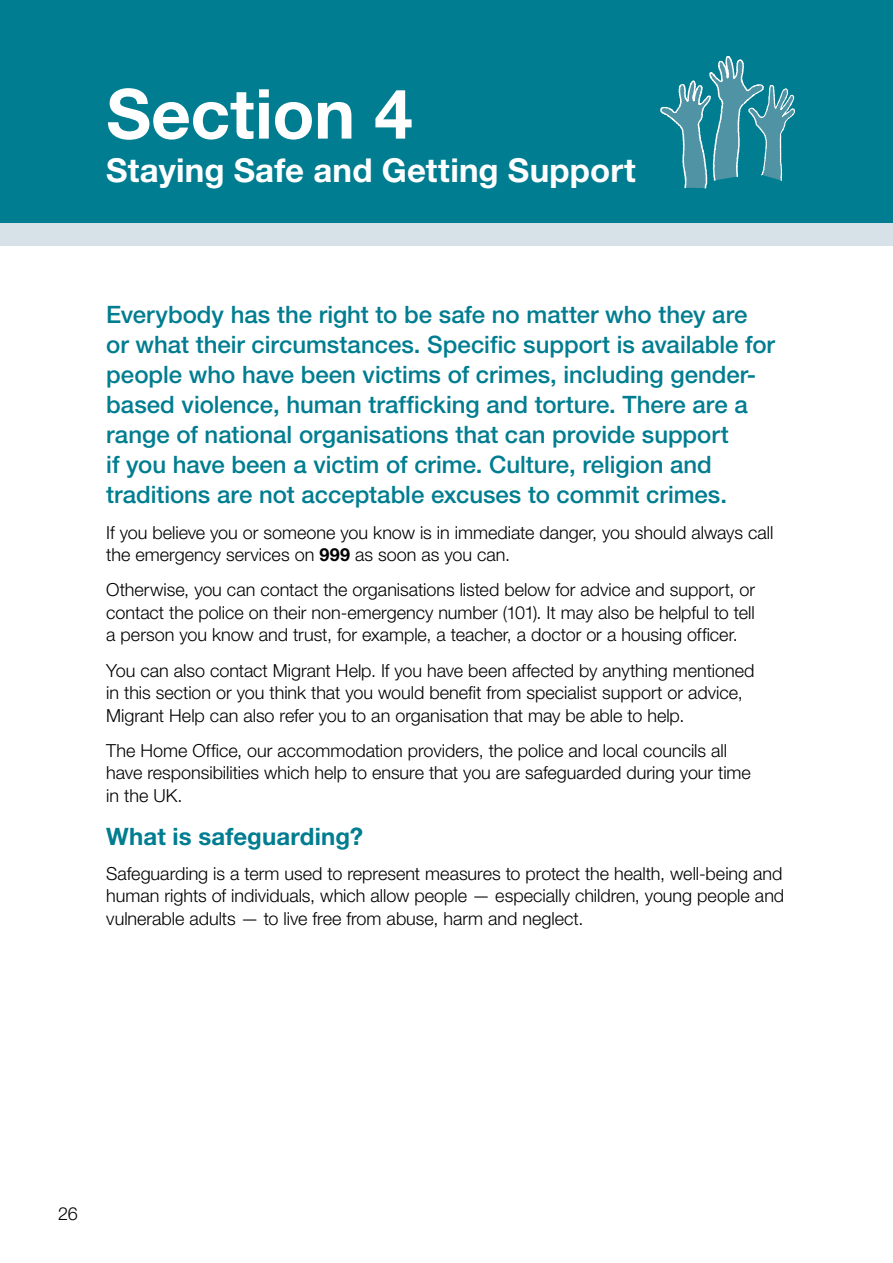
<style>
.page{position:relative;width:893px;height:1263px;background:#fff}
.page>*{position:absolute;margin:0;border:0;box-sizing:border-box;transform-origin:0 0}
.Section_big_title{font:700 69px "Helvetica Neue LT Pro";color:#fff}
.Section_big_title-2{font:700 33px "Helvetica Neue LT Pro";letter-spacing:.005em;color:#fff}
.standfirst{font:500 24px/30px "Helvetica Neue LT Pro";color:#007d90}
.Heading_2_purple{font:700 24px "Helvetica Neue LT Pro";letter-spacing:.005em;color:#007d90}
.Body_Text{font:300 18px/22.5px "Helvetica Neue LT Pro";color:#000}
.s1{font-weight:700}
</style>
<div class="page">
<div style="left:0;top:213px;width:893px;height:33px;background:#d6e2e7"></div>
<div style="left:0;top:0;width:893px;height:223px;background:#007d90"></div>
<svg style="left:660px;top:56px;width:135px;height:133px"></svg>
<p class="Section_big_title" style="left:106px;top:71px;width:308px">Section 4</p>
<p class="Section_big_title-2" style="left:106px;top:150px;width:531px">Staying Safe and Getting Support</p>
<p class="standfirst" style="left:106px;top:300px;width:670px">Everybody has the right to be safe no matter who they are or what their circumstances. Specific support is available for people who have been victims of crimes, including gender&shy;based violence, human trafficking and torture. There are a range of national organisations that can provide support<br>if you have been a victim of crime. Culture, religion and traditions are not acceptable excuses to commit crimes.</p>
<p class="Body_Text" style="left:106px;top:521px;width:668px">If you believe you or someone you know is in immediate danger, you should always call the emergency services on <span class="s1">999</span> as soon as you can.</p>
<p class="Body_Text" style="left:106px;top:578px;width:650px;text-align:justify">Otherwise, you can contact the organisations listed below for advice and support, or contact the police on their non-emergency number (101). It may also be helpful to tell a person you know and trust, for example, a teacher, a doctor or a housing officer.</p>
<p class="Body_Text" style="left:106px;top:659px;width:650px">You can also contact Migrant Help. If you have been affected by anything mentioned in this section or you think that you would benefit from specialist support or advice,<br>Migrant Help can also refer you to an organisation that may be able to help.</p>
<p class="Body_Text" style="left:106px;top:739px;width:646px">The Home Office, our accommodation providers, the police and local councils all have responsibilities which help to ensure that you are safeguarded during your time in the UK.</p>
<p class="Heading_2_purple" style="left:106px;top:821px;width:258px">What is safeguarding?</p>
<p class="Body_Text" style="left:106px;top:862px;width:679px;text-align:justify">Safeguarding is a term used to represent measures to protect the health, well-being and human rights of individuals, which allow people — especially children, young people and vulnerable adults — to live free from abuse, harm and neglect.</p>
<p class="Body_Text" style="left:58px;top:1201px;width:21px">26</p>
</div>
